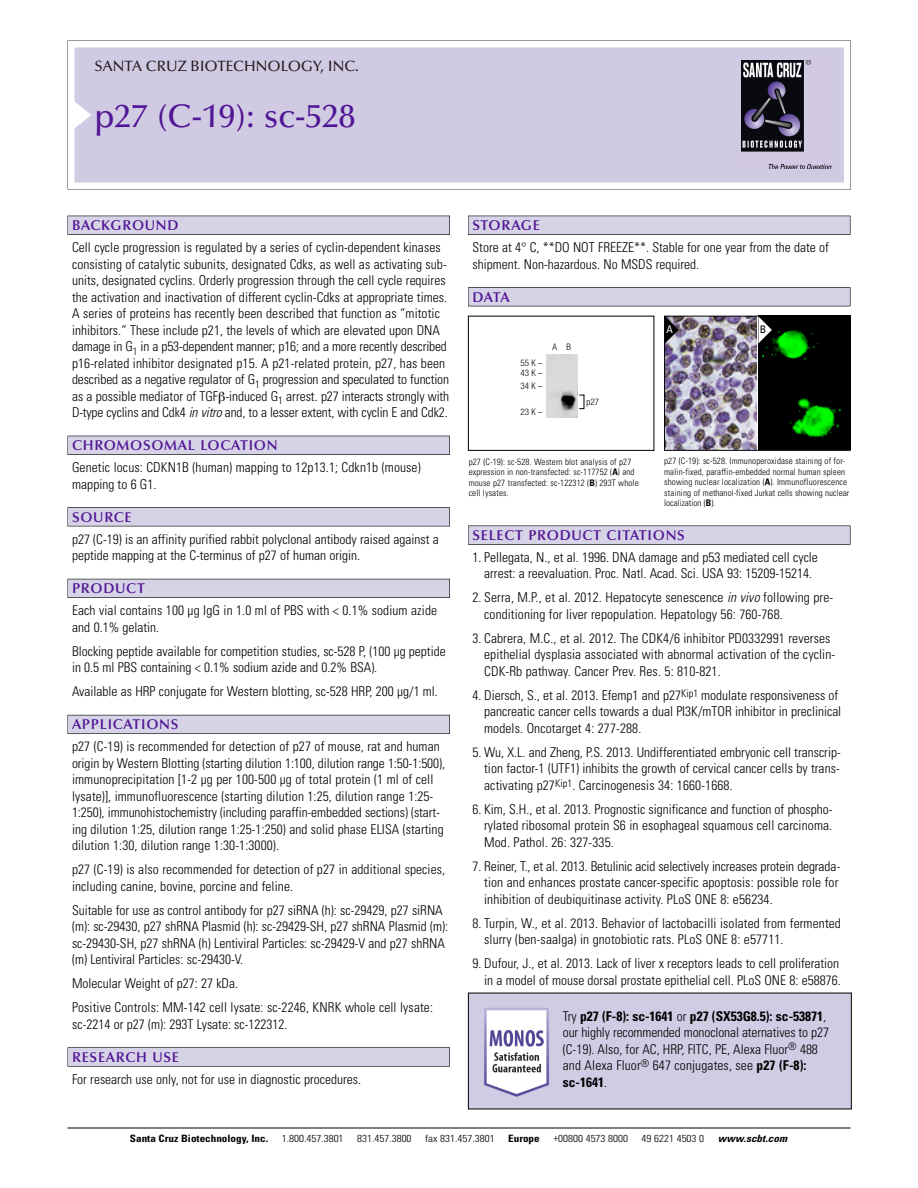
<style>
.page{position:relative;width:918px;height:1188px;background:#fff}
.page>*{position:absolute;margin:0;border:0;box-sizing:border-box;transform-origin:0 0}
.t1{font:500 33px "Optima";color:#511695}
.t2{font:500 15px "Optima";color:#231f20}
.t3{font:600 14.25px "Optima";letter-spacing:.05em;color:#511695}
.t4{font:300 condensed 13.5px/16.5px "Univers";color:#000}
.t5{font:condensed 10.5px "Univers";color:#fff}
.t6{font:condensed 10.5px "Univers";color:#000}
.t7{font:300 condensed 10.2px "Univers";color:#000;scale:1.1 1}
.t8{font:700 condensed 10.2px "Univers";color:#000;scale:1.1 1}
.t9{font:italic 700 condensed 10.2px "Univers";letter-spacing:.005em;color:#000;scale:1.1 1}
.t10{font:300 condensed 9px/10.5px "Univers";letter-spacing:.015em;color:#000}
.t11{font:300 condensed 9px/9.9px "Helvetica Neue";color:#000}
.s1{font-style:italic}
.s2{font-weight:700}
</style>
<div class="page">
<svg style="left:68px;top:40px;width:783px;height:149px"></svg>
<div style="left:74px;top:47px;width:770px;height:135px;background:#d1cae3"></div>
<img style="left:741px;top:60px;width:90px;height:108px">
<div style="left:68px;top:216px;width:382px;height:19px;background:#525155"></div>
<div style="left:68px;top:216px;width:381px;height:18px;background:#d7d3e7"></div>
<div style="left:68px;top:436px;width:382px;height:19px;background:#515055"></div>
<div style="left:68px;top:436px;width:381px;height:18px;background:#d7d3e7"></div>
<div style="left:68px;top:507px;width:382px;height:19px;background:#545357"></div>
<div style="left:68px;top:508px;width:381px;height:18px;background:#d7d3e7"></div>
<div style="left:68px;top:579px;width:382px;height:19px;background:#54535a"></div>
<div style="left:68px;top:579px;width:381px;height:18px;background:#d7d3e7"></div>
<div style="left:68px;top:715px;width:382px;height:19px;background:#5b5a62"></div>
<div style="left:68px;top:715px;width:381px;height:18px;background:#d7d3e7"></div>
<div style="left:68px;top:1047px;width:382px;height:20px;background:#626263"></div>
<div style="left:68px;top:1048px;width:381px;height:18px;background:#d7d3e7"></div>
<div style="left:468px;top:216px;width:382px;height:19px;background:#525155"></div>
<div style="left:468px;top:216px;width:382px;height:18px;background:#d7d3e7"></div>
<div style="left:468px;top:287px;width:382px;height:19px;background:#525155"></div>
<div style="left:468px;top:288px;width:382px;height:18px;background:#d7d3e7"></div>
<div style="left:468px;top:526px;width:382px;height:19px;background:#575759"></div>
<div style="left:468px;top:526px;width:382px;height:18px;background:#d7d3e7"></div>
<hr style="left:68px;top:1128px;width:782px;height:1px;background:#000">
<div style="left:468px;top:316px;width:186px;height:135px;border:1px solid #000"></div>
<img style="left:546px;top:355px;width:32px;height:63px">
<img style="left:758px;top:318px;width:90px;height:131px">
<img style="left:666px;top:318px;width:90px;height:131px">
<div style="left:664px;top:316px;width:186px;height:135px;border:1px solid #000"></div>
<svg style="left:758px;top:316px;width:14px;height:27px"></svg>
<svg style="left:665px;top:316px;width:13px;height:27px"></svg>
<img style="left:470px;top:995px;width:380px;height:112px">
<p class="t2" style="left:94px;top:61px;width:266px">SANTA CRUZ BIOTECHNOLOGY, INC.</p>
<h1 class="t1" style="left:94px;top:103px;width:262px">p27 (C-19): sc-528</h1>
<p class="t3" style="left:72px;top:219px;width:108px">BACKGROUND</p>
<p class="t4" style="left:72px;top:240px;width:379px">Cell cycle progression is regulated by a series of cyclin-dependent kinases consisting of catalytic subunits, designated Cdks, as well as activating sub&shy;units, designated cyclins. Orderly progression through the cell cycle requires the activation and inactivation of different cyclin-Cdks at appropriate times.<br>A series of proteins has recently been described that function as “mitotic inhibitors.” These include p21, the levels of which are elevated upon DNA damage in G<sub>1</sub> in a p53-dependent manner; p16; and a more recently described p16-related inhibitor designated p15. A p21-related protein, p27, has been described as a negative regulator of G<sub>1</sub> progression and speculated to function as a possible mediator of TGF -induced G<sub>1</sub> arrest. p27 interacts strongly with D-type cyclins and Cdk4 <span class="s1">in vitro</span> and, to a lesser extent, with cyclin E and Cdk2.</p>
<p class="t3" style="left:72px;top:440px;width:207px">CHROMOSOMAL LOCATION</p>
<p class="t4" style="left:72px;top:460px;width:350px">Genetic locus: CDKN1B (human) mapping to 12p13.1; Cdkn1b (mouse) mapping to 6 G1.</p>
<p class="t3" style="left:72px;top:511px;width:61px">SOURCE</p>
<p class="t4" style="left:72px;top:532px;width:368px">p27 (C-19) is an affinity purified rabbit polyclonal antibody raised against a peptide mapping at the C-terminus of p27 of human origin.</p>
<p class="t3" style="left:72px;top:583px;width:74px">PRODUCT</p>
<p class="t4" style="left:72px;top:603px;width:367px">Each vial contains 100 µg IgG in 1.0 ml of PBS with &lt; 0.1% sodium azide and 0.1% gelatin.</p>
<p class="t4" style="left:72px;top:644px;width:375px">Blocking peptide available for competition studies, sc-528 P, (100 µg peptide in 0.5 ml PBS containing &lt; 0.1% sodium azide and 0.2% BSA).</p>
<p class="t4" style="left:72px;top:684px;width:367px">Available as HRP conjugate for Western blotting, sc-528 HRP, 200 µg/1 ml.</p>
<p class="t3" style="left:72px;top:719px;width:108px">APPLICATIONS</p>
<p class="t4" style="left:72px;top:739px;width:375px">p27 (C-19) is recommended for detection of p27 of mouse, rat and human origin by Western Blotting (starting dilution 1:100, dilution range 1:50-1:500), immunoprecipitation [1-2 µg per 100-500 µg of total protein (1 ml of cell lysate)], immunofluorescence (starting dilution 1:25, dilution range 1:25- 1:250), immunohistochemistry (including paraffin-embedded sections) (start&shy;ing dilution 1:25, dilution range 1:25-1:250) and solid phase ELISA (starting dilution 1:30, dilution range 1:30-1:3000).</p>
<p class="t4" style="left:72px;top:862px;width:375px">p27 (C-19) is also recommended for detection of p27 in additional species, including canine, bovine, porcine and feline.</p>
<p class="t4" style="left:72px;top:903px;width:378px">Suitable for use as control antibody for p27 siRNA (h): sc-29429, p27 siRNA (m): sc-29430, p27 shRNA Plasmid (h): sc-29429-SH, p27 shRNA Plasmid (m): sc-29430-SH, p27 shRNA (h) Lentiviral Particles: sc-29429-V and p27 shRNA (m) Lentiviral Particles: sc-29430-V.</p>
<p class="t4" style="left:72px;top:973px;width:363px;line-height:24px">Molecular Weight of p27: 27 kDa.<br>Positive Controls: MM-142 cell lysate: sc-2246, KNRK whole cell lysate:</p>
<p class="t4" style="left:72px;top:1017px;width:217px">sc-2214 or p27 (m): 293T Lysate: sc-122312.</p>
<p class="t3" style="left:72px;top:1051px;width:109px">RESEARCH USE</p>
<p class="t4" style="left:72px;top:1072px;width:290px">For research use only, not for use in diagnostic procedures.</p>
<p class="t3" style="left:473px;top:219px;width:69px">STORAGE</p>
<p class="t4" style="left:473px;top:240px;width:358px">Store at 4° C, **DO NOT FREEZE**. Stable for one year from the date of shipment. Non-hazardous. No MSDS required.</p>
<p class="t3" style="left:473px;top:291px;width:39px">DATA</p>
<p class="t11" style="left:521px;top:359px;width:24px">55K–<br>43K–</p>
<p class="t11" style="left:521px;top:382px;width:24px">34K–</p>
<p class="t11" style="left:521px;top:408px;width:24px">23K–</p>
<p class="t11" style="left:552px;top:343px;width:20px">A B</p>
<p class="t11" style="left:587px;top:397px;width:14px">p27</p>
<p class="t10" style="left:469px;top:457px;width:172px">p27 (C-19): sc-528. Western blot analysis of p27 expression in non-transfected: sc-117752 (<span class="s2">A</span>) and mouse p27 transfected: sc-122312 (<span class="s2">B</span>) 293T whole cell lysates.</p>
<p class="t5" style="left:667px;top:325px;width:8px">A</p>
<p class="t6" style="left:760px;top:325px;width:8px">B</p>
<p class="t10" style="left:664px;top:457px;width:187px">p27 (C-19): sc-528. Immunoperoxidase staining of for&shy;malin-fixed, paraffin-embedded normal human spleen showing nuclear localization (<span class="s2">A</span>). Immunofluorescence staining of methanol-fixed Jurkat cells showing nuclear localization (<span class="s2">B</span>).</p>
<p class="t3" style="left:473px;top:529px;width:214px">SELECT PRODUCT CITATIONS</p>
<p class="t4" style="left:473px;top:550px;width:347px;text-align:center">1. Pellegata, N., et al. 1996. DNA damage and p53 mediated cell cycle arrest: a reevaluation. Proc. Natl. Acad. Sci. USA 93: 15209-15214.</p>
<p class="t4" style="left:484px;top:591px;width:351px;text-indent:-12px">2. Serra, M.P., et al. 2012. Hepatocyte senescence <span class="s1">in vivo</span> following pre&shy;conditioning for liver repopulation. Hepatology 56: 760-768.</p>
<p class="t4" style="left:484px;top:631px;width:353px;text-indent:-12px">3. Cabrera, M.C., et al. 2012. The CDK4/6 inhibitor PD0332991 reverses epithelial dysplasia associated with abnormal activation of the cyclin-<br>CDK-Rb pathway. Cancer Prev. Res. 5: 810-821.</p>
<p class="t4" style="left:484px;top:688px;width:359px;text-indent:-12px">4. Diersch, S., et al. 2013. Efemp1 and p27<sup>Kip1</sup> modulate responsiveness of pancreatic cancer cells towards a dual PI3K/mTOR inhibitor in preclinical models. Oncotarget 4: 277-288.</p>
<p class="t4" style="left:484px;top:745px;width:358px;text-align:justify;text-indent:-12px">5. Wu, X.L. and Zheng, P.S. 2013. Undifferentiated embryonic cell transcrip&shy;tion factor-1 (UTF1) inhibits the growth of cervical cancer cells by trans&shy;activating p27<sup>Kip1</sup>. Carcinogenesis 34: 1660-1668.</p>
<p class="t4" style="left:484px;top:802px;width:350px;text-align:justify;text-indent:-12px">6. Kim, S.H., et al. 2013. Prognostic significance and function of phospho&shy;rylated ribosomal protein S6 in esophageal squamous cell carcinoma.<br>Mod. Pathol. 26: 327-335.</p>
<p class="t4" style="left:484px;top:859px;width:358px;text-indent:-12px">7. Reiner, T., et al. 2013. Betulinic acid selectively increases protein degrada&shy;tion and enhances prostate cancer-specific apoptosis: possible role for inhibition of deubiquitinase activity. PLoS ONE 8: e56234.</p>
<p class="t4" style="left:484px;top:916px;width:358px;text-indent:-12px">8. Turpin, W., et al. 2013. Behavior of lactobacilli isolated from fermented slurry (ben-saalga) in gnotobiotic rats. PLoS ONE 8: e57711.</p>
<p class="t4" style="left:473px;top:957px;width:370px;text-align:right">9. Dufour, J., et al. 2013. Lack of liver x receptors leads to cell proliferation in a model of mouse dorsal prostate epithelial cell. PLoS ONE 8: e58876.</p>
<p class="t4" style="left:563px;top:1009px;width:268px">Try <span class="s2">p27 (F-8): sc-1641</span> or <span class="s2">p27 (SX53G8.5): sc-53871</span>, our highly recommended monoclonal aternatives to p27 (C-19). Also, for AC, HRP, FITC, PE, Alexa Fluor<sup>®</sup> 488 and Alexa Fluor<sup>®</sup> 647 conjugates, see <span class="s2">p27 (F-8): sc-1641</span>.</p>
<p class="t8" style="left:130px;top:1135px;width:127px">Santa Cruz Biotechnology, Inc.</p>
<p class="t7" style="left:282px;top:1135px;width:58px">1.800.457.3801</p>
<p class="t7" style="left:357px;top:1135px;width:51px">831.457.3800</p>
<p class="t7" style="left:425px;top:1135px;width:65px">fax 831.457.3801</p>
<p class="t8" style="left:508px;top:1135px;width:30px">Europe</p>
<p class="t7" style="left:553px;top:1135px;width:69px">+00800 4573 8000</p>
<p class="t7" style="left:642px;top:1135px;width:58px">49 6221 4503 0</p>
<p class="t9" style="left:718px;top:1135px;width:64px">www.scbt.com</p>
</div>
